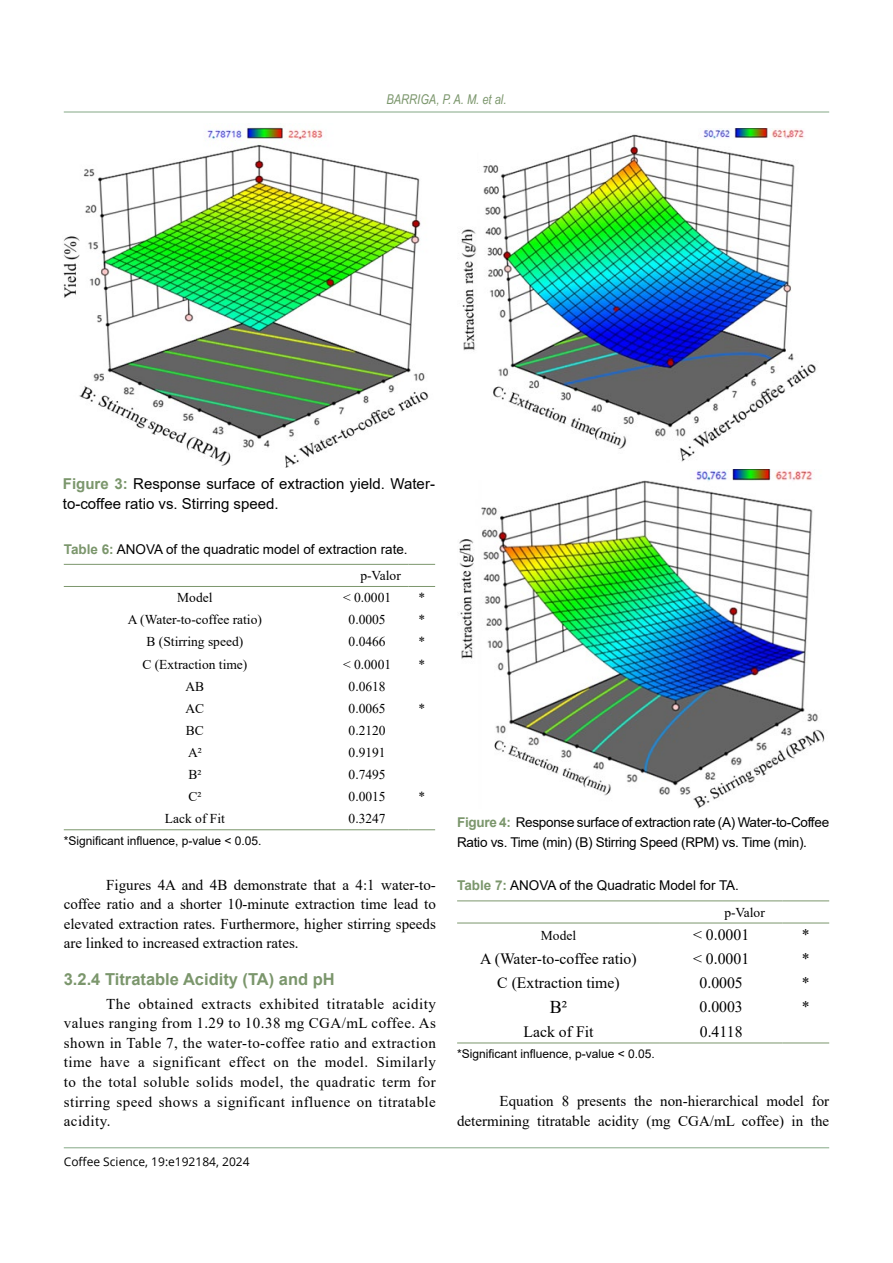
<style>
.page{position:relative;width:893px;height:1263px;background:#fff}
.page>*{position:absolute;margin:0;border:0;box-sizing:border-box;transform-origin:0 0}
.t1{font:18px "Times New Roman";color:#000}
.t2{font:700 16.5px "Arial";color:#7b966c}
.t3{font:15.75px "Times New Roman";color:#000}
.t4{font:15px/19.5px "Times New Roman";color:#000;text-align:justify}
.t5{font:15px/19.5px "Arial";color:#000}
.t6{font:13.5px "Times New Roman";color:#000}
.t7{font:13.5px/19.5px "Arial";letter-spacing:-.02em;color:#000}
.t8{font:13.5px "Arial";color:#000}
.t9{font:italic 13.5px "Arial Narrow";color:#7b966c}
.t10{font:12px "Arial";color:#000}
.t11{font:12px "Open Sans";color:#000}
.s1{font-weight:700;color:#7b966c}
</style>
<div class="page">
<hr style="left:64px;top:1147px;width:765px;height:1px;background:#84a886">
<hr style="left:64px;top:112px;width:765px;height:1px;background:#84a886">
<img style="left:63px;top:127px;width:366px;height:341px">
<hr style="left:64px;top:564px;width:262px;height:1px;background:#7b966c">
<hr style="left:326px;top:564px;width:82px;height:1px;background:#7b966c">
<svg style="left:408px;top:564px;width:27px;height:1px"></svg>
<hr style="left:64px;top:586px;width:262px;height:1px;background:#7b966c">
<hr style="left:326px;top:586px;width:82px;height:1px;background:#7b966c">
<svg style="left:408px;top:586px;width:27px;height:1px"></svg>
<hr style="left:64px;top:829px;width:262px;height:1px;background:#7b966c">
<hr style="left:326px;top:829px;width:82px;height:1px;background:#7b966c">
<svg style="left:408px;top:829px;width:27px;height:1px"></svg>
<img style="left:459px;top:470px;width:366px;height:339px">
<img style="left:461px;top:128px;width:355px;height:334px">
<hr style="left:457px;top:900px;width:203px;height:1px;background:#7b966c">
<hr style="left:660px;top:900px;width:122px;height:1px;background:#7b966c">
<hr style="left:782px;top:900px;width:47px;height:1px;background:#7b966c">
<hr style="left:457px;top:923px;width:203px;height:1px;background:#7b966c">
<hr style="left:660px;top:923px;width:122px;height:1px;background:#7b966c">
<hr style="left:782px;top:923px;width:47px;height:1px;background:#7b966c">
<hr style="left:457px;top:1042px;width:203px;height:1px;background:#7b966c">
<hr style="left:660px;top:1042px;width:122px;height:1px;background:#7b966c">
<hr style="left:782px;top:1042px;width:47px;height:1px;background:#7b966c">
<p class="t9" style="left:386px;top:90px;width:121px">BARRIGA, P. A. M. et al.</p>
<p class="t5" style="left:63px;top:474px;width:374px"><span class="s1">Figure 3:</span> Response surface of extraction yield. Water&shy;to-coffee ratio vs. Stirring speed.</p>
<p class="t8" style="left:64px;top:540px;width:345px"><span class="s1">Table 6:</span> ANOVA of the quadratic model of extraction rate.</p>
<p class="t6" style="left:360px;top:566px;width:42px">p-Valor</p>
<p class="t6" style="left:177px;top:588px;width:37px">Model</p>
<p class="t6" style="left:343px;top:588px;width:50px">&lt; 0.0001</p>
<p class="t6" style="left:418px;top:588px;width:8px">*</p>
<p class="t6" style="left:128px;top:610px;width:136px">A (Water-to-coffee ratio)</p>
<p class="t6" style="left:349px;top:610px;width:39px">0.0005</p>
<p class="t6" style="left:418px;top:610px;width:8px">*</p>
<p class="t6" style="left:147px;top:632px;width:98px">B (Stirring speed)</p>
<p class="t6" style="left:349px;top:632px;width:39px">0.0466</p>
<p class="t6" style="left:418px;top:632px;width:8px">*</p>
<p class="t6" style="left:142px;top:654px;width:106px">C (Extraction time)</p>
<p class="t6" style="left:343px;top:654px;width:50px">&lt; 0.0001</p>
<p class="t6" style="left:418px;top:654px;width:8px">*</p>
<p class="t6" style="left:186px;top:677px;width:20px">AB</p>
<p class="t6" style="left:349px;top:677px;width:39px">0.0618</p>
<p class="t6" style="left:186px;top:699px;width:20px">AC</p>
<p class="t6" style="left:349px;top:699px;width:39px">0.0065</p>
<p class="t6" style="left:418px;top:699px;width:8px">*</p>
<p class="t6" style="left:186px;top:721px;width:20px">BC</p>
<p class="t6" style="left:349px;top:721px;width:39px">0.2120</p>
<p class="t6" style="left:188px;top:743px;width:15px">A²</p>
<p class="t6" style="left:349px;top:743px;width:39px">0.9191</p>
<p class="t6" style="left:188px;top:765px;width:15px">B²</p>
<p class="t6" style="left:349px;top:765px;width:39px">0.7495</p>
<p class="t6" style="left:188px;top:787px;width:15px">C²</p>
<p class="t6" style="left:349px;top:787px;width:39px">0.0015</p>
<p class="t6" style="left:418px;top:787px;width:8px">*</p>
<p class="t6" style="left:165px;top:809px;width:61px">Lack of Fit</p>
<p class="t6" style="left:349px;top:809px;width:39px">0.3247</p>
<p class="t10" style="left:64px;top:832px;width:199px">*Significant influence, p-value &lt; 0.05.</p>
<p class="t4" style="left:64px;top:875px;width:374px;text-indent:43px">Figures 4A and 4B demonstrate that a 4:1 water-to&shy;coffee ratio and a shorter 10-minute extraction time lead to elevated extraction rates. Furthermore, higher stirring speeds are linked to increased extraction rates.</p>
<p class="t2" style="left:64px;top:968px;width:273px">3.2.4 Titratable Acidity (TA) and pH</p>
<p class="t4" style="left:64px;top:994px;width:374px;text-indent:43px">The obtained extracts exhibited titratable acidity values ranging from 1.29 to 10.38 mg CGA/mL coffee. As shown in Table 7, the water-to-coffee ratio and extraction time have a significant effect on the model. Similarly to the total soluble solids model, the quadratic term for stirring speed shows a significant influence on titratable acidity.</p>
<p class="t11" style="left:64px;top:1153px;width:187px">Coffee Science, 19:e192184, 2024</p>
<p class="t7" style="left:457px;top:812px;width:374px"><span class="s1">Figure 4:</span> Response surface of extraction rate (A) Water-to-Coffee<br>Ratio vs. Time (min) (B) Stirring Speed (RPM) vs. Time (min).</p>
<p class="t8" style="left:457px;top:876px;width:283px"><span class="s1">Table 7:</span> ANOVA of the Quadratic Model for TA.</p>
<p class="t6" style="left:724px;top:902px;width:42px">p-Valor</p>
<p class="t6" style="left:541px;top:925px;width:37px">Model</p>
<p class="t3" style="left:693px;top:924px;width:58px">&lt; 0.0001</p>
<p class="t3" style="left:802px;top:924px;width:9px">*</p>
<p class="t3" style="left:480px;top:947px;width:158px">A (Water-to-coffee ratio)</p>
<p class="t3" style="left:693px;top:947px;width:58px">&lt; 0.0001</p>
<p class="t3" style="left:802px;top:947px;width:9px">*</p>
<p class="t3" style="left:497px;top:971px;width:124px">C (Extraction time)</p>
<p class="t3" style="left:699px;top:971px;width:45px">0.0005</p>
<p class="t3" style="left:802px;top:971px;width:9px">*</p>
<p class="t1" style="left:550px;top:994px;width:19px">B²</p>
<p class="t3" style="left:699px;top:996px;width:45px">0.0003</p>
<p class="t3" style="left:802px;top:996px;width:9px">*</p>
<p class="t3" style="left:523px;top:1020px;width:71px">Lack of Fit</p>
<p class="t3" style="left:700px;top:1020px;width:44px">0.4118</p>
<p class="t10" style="left:457px;top:1045px;width:199px">*Significant influence, p-value &lt; 0.05.</p>
<p class="t4" style="left:457px;top:1091px;width:374px;text-align:right">Equation 8 presents the non-hierarchical model for determining titratable acidity (mg CGA/mL coffee) in the</p>
</div>
